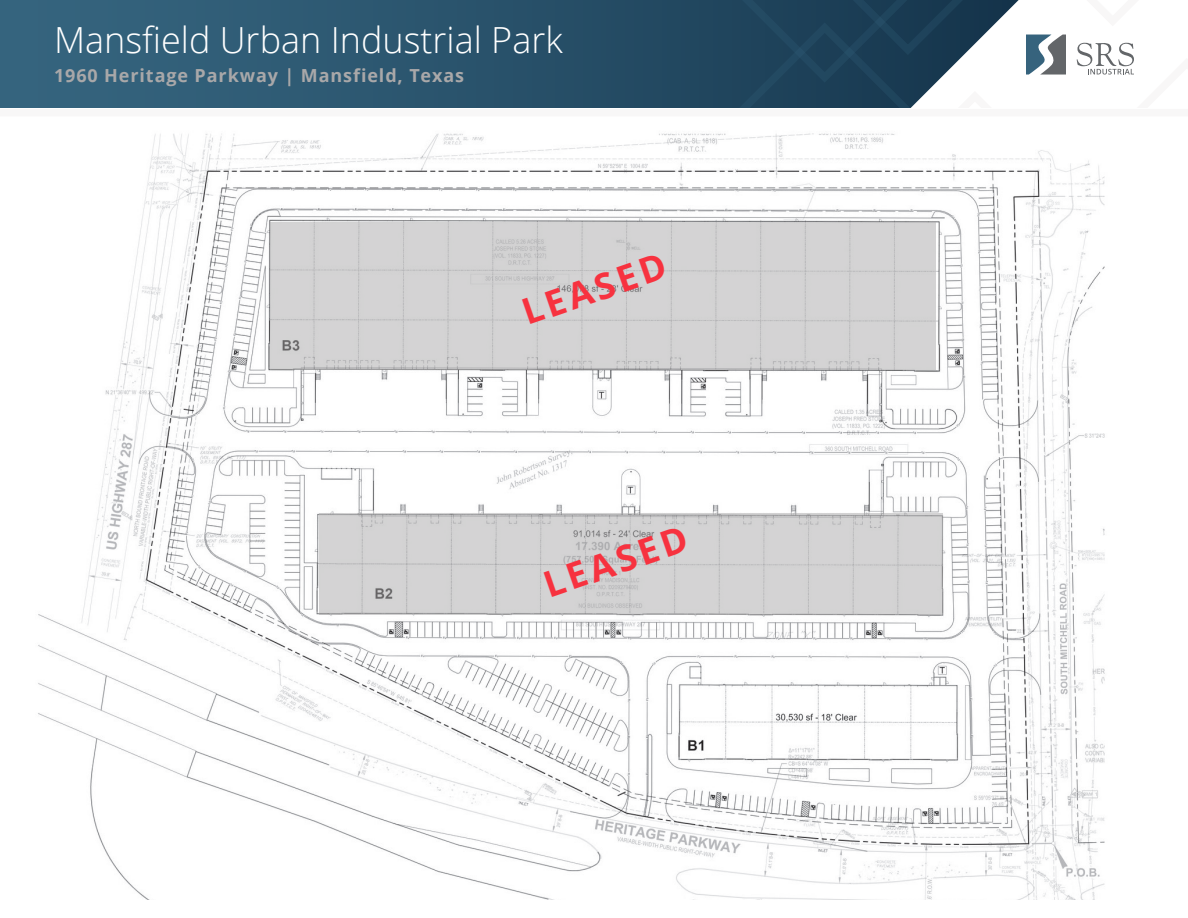
<style>
.page{position:relative;width:1188px;height:918px;background:#fff}
.page>*{position:absolute;margin:0;border:0;box-sizing:border-box;transform-origin:0 0}
.t1{font:300 36px "Open Sans";color:#fff}
.t2{font:700 36px "Open Sans";color:#f7323f}
.t3{font:700 18px "Open Sans";letter-spacing:.05em;color:#a9a8a9}
</style>
<div class="page">
<svg style="left:0;top:0;width:681px;height:108px;background:#2c5771"></svg>
<div style="left:681px;top:0;width:33px;height:108px;background:#21475f"></div>
<div style="left:0;top:109px;width:1188px;height:7px;background:#f8f7f7"></div>
<img style="left:38px;top:133px;width:1067px;height:767px">
<div style="left:270px;top:222px;width:666px;height:147px;background:#d4d3d4"></div>
<svg style="left:320px;top:513px;width:623px;height:101px;background:#d0cfd0"></svg>
<svg style="left:714px;top:0;width:420px;height:198px"></svg>
<h1 class="t1" style="left:54px;top:15px;width:510px">Mansfield Urban Industrial Park</h1>
<p class="t3" style="left:54px;top:63px;width:412px">1960 Heritage Parkway | Mansfield, Texas</p>
<p class="t2" style="left:515px;top:289px;width:151px;rotate:-19deg">LEASED</p>
<p class="t2" style="left:536px;top:562px;width:151px;rotate:-19deg">LEASED</p>
</div>
